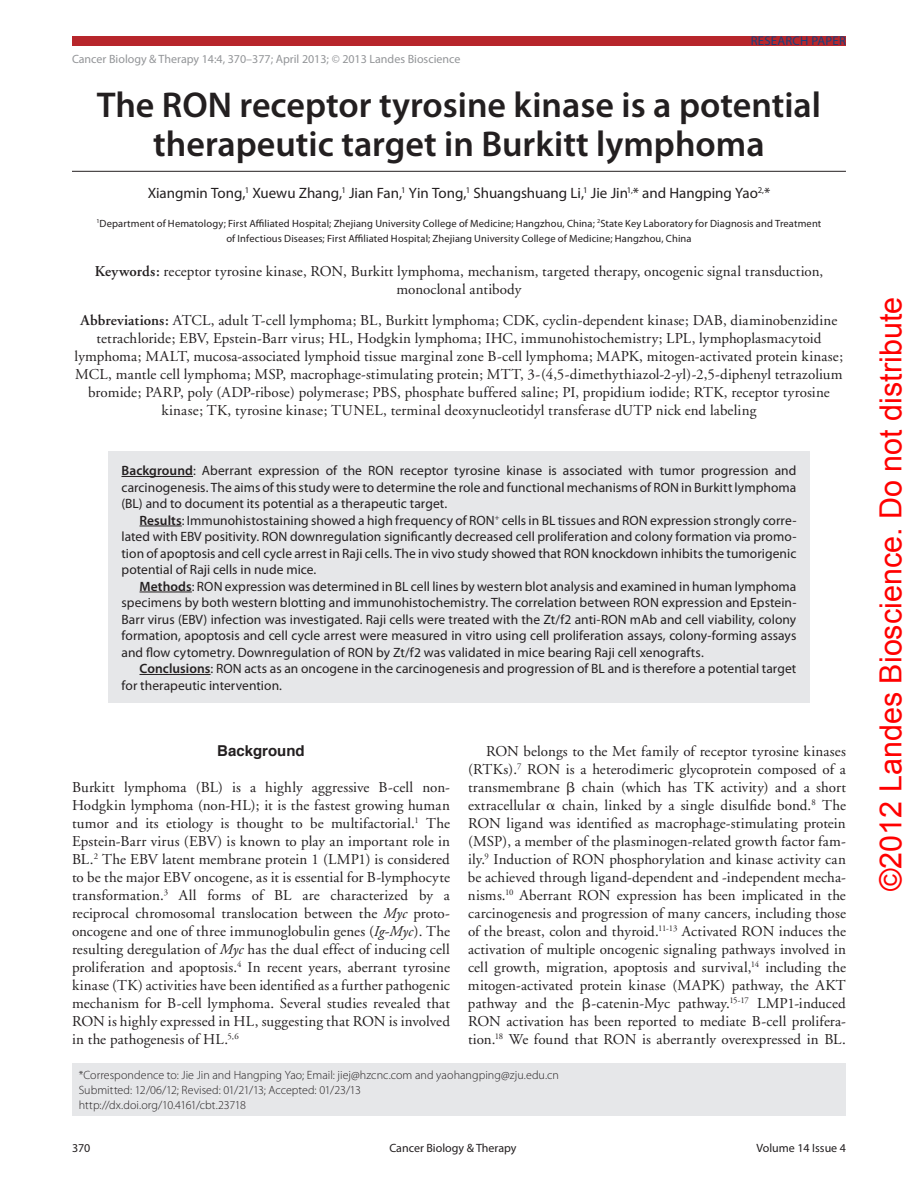
<style>
.page{position:relative;width:918px;height:1188px;background:#fff}
.page>*{position:absolute;margin:0;border:0;box-sizing:border-box;transform-origin:0 0}
.t1{font:600 36px/39px "Myriad Pro";color:#231f20;text-align:center}
.t2{font:30.45px "Arial";color:#f00}
.t3{font:15px/18px "Adobe Garamond";letter-spacing:.01em;color:#231f20;text-align:justify}
.t4{font:15px "Myriad Pro";color:#231f20}
.t5{font:700 15px "Helvetica";color:#231f20}
.t6{font:13.5px/16.5px "Myriad Pro";letter-spacing:.005em;color:#231f20;text-align:justify}
.t7{font:12.75px "Myriad Pro";letter-spacing:.02em;color:#193f7c}
.t8{font:300 12px/15px "Myriad Pro";color:#231f20}
.t9{font:12px "Myriad Pro";color:#939598}
.t10{font:12px "Myriad Pro";color:#231f20}
.t11{font:10.5px/15px "Myriad Pro";letter-spacing:.01em;color:#231f20;text-align:center}
.s1{font-weight:600}
.s2{font-style:italic}
.s3{font-family:"Universal Std Greekw Math Pi"}
</style>
<div class="page">
<div style="left:72px;top:36px;width:774px;height:10px;background:#b7262b"></div>
<div style="left:72px;top:1063px;width:774px;height:53px;background:#e6e7e9"></div>
<div style="left:108px;top:451px;width:702px;height:252px;background:#e6e7e9"></div>
<hr style="left:122px;top:476px;width:71px;height:1px;background:#231f20">
<hr style="left:140px;top:526px;width:42px;height:1px;background:#231f20">
<hr style="left:140px;top:592px;width:52px;height:1px;background:#231f20">
<hr style="left:140px;top:674px;width:71px;height:1px;background:#231f20">
<hr style="left:72px;top:171px;width:774px;height:1px;background:#231f20">
<p class="t9" style="left:72px;top:52px;width:390px">Cancer Biology &amp; Therapy 14:4, 370–377; April 2013; © 2013 Landes Bioscience</p>
<p class="t7" style="left:751px;top:33px;width:94px">research paper</p>
<h1 class="t1" style="left:97px;top:85px;width:726px">The RON receptor tyrosine kinase is a potential therapeutic target in Burkitt lymphoma</h1>
<p class="t4" style="left:148px;top:184px;width:624px">Xiangmin Tong,<sup>1</sup> Xuewu Zhang,<sup>1</sup> Jian Fan,<sup>1</sup> Yin Tong,<sup>1</sup> Shuangshuang Li,<sup>1</sup> Jie Jin<sup>1,</sup>* and Hangping Yao<sup>2,</sup>*</p>
<p class="t11" style="left:97px;top:216px;width:726px"><sup>1</sup>Department of Hematology; First Affiliated Hospital; Zhejiang University College of Medicine; Hangzhou, China; <sup>2</sup>State Key Laboratory for Diagnosis and Treatment of Infectious Diseases; First Affiliated Hospital; Zhejiang University College of Medicine; Hangzhou, China</p>
<p class="t3" style="left:95px;top:263px;width:730px;text-align:center"><span class="s1">Keywords:</span> receptor tyrosine kinase, RON, Burkitt lymphoma, mechanism, targeted therapy, oncogenic signal transduction, monoclonal antibody</p>
<p class="t3" style="left:75px;top:312px;width:770px;text-align:center"><span class="s1">Abbreviations:</span> ATCL, adult T-cell lymphoma; BL, Burkitt lymphoma; CDK, cyclin-dependent kinase; DAB, diaminobenzidine tetrachloride; EBV, Epstein-Barr virus; HL, Hodgkin lymphoma; IHC, immunohistochemistry; LPL, lymphoplasmacytoid lymphoma; MALT, mucosa-associated lymphoid tissue marginal zone B-cell lymphoma; MAPK, mitogen-activated protein kinase; MCL, mantle cell lymphoma; MSP, macrophage-stimulating protein; MTT, 3-(4,5-dimethythiazol-2-yl)-2,5-diphenyl tetrazolium bromide; PARP, poly (ADP-ribose) polymerase; PBS, phosphate buffered saline; PI, propidium iodide; RTK, receptor tyrosine kinase; TK, tyrosine kinase; TUNEL, terminal deoxynucleotidyl transferase dUTP nick end labeling</p>
<p class="t6" style="left:122px;top:462px;width:676px"><span class="s1">Background</span>: Aberrant expression of the RON receptor tyrosine kinase is associated with tumor progression and carcinogenesis. The aims of this study were to determine the role and functional mechanisms of RON in Burkitt lymphoma (BL) and to document its potential as a therapeutic target.</p>
<p class="t6" style="left:121px;top:512px;width:677px;text-indent:18px"><span class="s1">Results</span>: Immunohistostaining showed a high frequency of RON<sup>+</sup> cells in BL tissues and RON expression strongly corre&shy;lated with EBV positivity. RON downregulation significantly decreased cell proliferation and colony formation via promo&shy;tion of apoptosis and cell cycle arrest in Raji cells. The in vivo study showed that RON knockdown inhibits the tumorigenic potential of Raji cells in nude mice.</p>
<p class="t6" style="left:122px;top:578px;width:676px;text-indent:18px"><span class="s1">Methods</span>: RON expression was determined in BL cell lines by western blot analysis and examined in human lymphoma specimens by both western blotting and immunohistochemistry. The correlation between RON expression and Epstein-Barr virus (EBV) infection was investigated. Raji cells were treated with the Zt/f2 anti-RON mAb and cell viability, colony formation, apoptosis and cell cycle arrest were measured in vitro using cell proliferation assays, colony-forming assays and flow cytometry. Downregulation of RON by Zt/f2 was validated in mice bearing Raji cell xenografts.</p>
<p class="t6" style="left:122px;top:660px;width:676px;text-indent:18px"><span class="s1">Conclusions</span>: RON acts as an oncogene in the carcinogenesis and progression of BL and is therefore a potential target for therapeutic intervention.</p>
<p class="t5" style="left:217px;top:739px;width:89px">Background</p>
<p class="t3" style="left:72px;top:779px;width:379px">Burkitt lymphoma (BL) is a highly aggressive B-cell non-Hodgkin lymphoma (non-HL); it is the fastest growing human tumor and its etiology is thought to be multifactorial.<sup>1</sup> The Epstein-Barr virus (EBV) is known to play an important role in BL.<sup>2</sup> The EBV latent membrane protein 1 (LMP1) is considered to be the major EBV oncogene, as it is essential for B-lymphocyte transformation.<sup>3</sup> All forms of BL are characterized by a reciprocal chromosomal translocation between the <span class="s2">Myc</span> proto&shy;oncogene and one of three immunoglobulin genes (<span class="s2">Ig-Myc</span>). The resulting deregulation of <span class="s2">Myc</span> has the dual effect of inducing cell proliferation and apoptosis.<sup>4</sup> In recent years, aberrant tyrosine kinase (TK) activities have been identified as a further pathogenic mechanism for B-cell lymphoma. Several studies revealed that RON is highly expressed in HL, suggesting that RON is involved in the pathogenesis of HL.<sup>5,6</sup></p>
<p class="t3" style="left:468px;top:743px;width:379px;text-indent:18px">RON belongs to the Met family of receptor tyrosine kinases (RTKs).<sup>7</sup> RON is a heterodimeric glycoprotein composed of a transmembrane <span class="s3">β</span> chain (which has TK activity) and a short extracellular <span class="s3">α</span> chain, linked by a single disulfide bond.<sup>8</sup> The RON ligand was identified as macrophage-stimulating protein (MSP), a member of the plasminogen-related growth factor fam&shy;ily.<sup>9</sup> Induction of RON phosphorylation and kinase activity can be achieved through ligand-dependent and -independent mecha&shy;nisms.<sup>10</sup> Aberrant RON expression has been implicated in the carcinogenesis and progression of many cancers, including those of the breast, colon and thyroid.<sup>11-13</sup> Activated RON induces the activation of multiple oncogenic signaling pathways involved in cell growth, migration, apoptosis and survival,<sup>14</sup> including the mitogen-activated protein kinase (MAPK) pathway, the AKT pathway and the <span class="s3">β</span>-catenin-Myc pathway.<sup>15-17</sup> LMP1-induced RON activation has been reported to mediate B-cell prolifera&shy;tion.<sup>18</sup> We found that RON is aberrantly overexpressed in BL.</p>
<p class="t8" style="left:79px;top:1068px;width:482px">*Correspondence to: Jie Jin and Hangping Yao; Email: jiej@hzcnc.com and yaohangping@zju.edu.cn<br>Submitted: 12/06/12; Revised: 01/21/13; Accepted: 01/23/13<br>http://dx.doi.org/10.4161/cbt.23718</p>
<p class="t10" style="left:72px;top:1141px;width:20px">370</p>
<p class="t10" style="left:389px;top:1141px;width:129px">Cancer Biology &amp; Therapy</p>
<p class="t10" style="left:757px;top:1141px;width:91px">Volume 14 Issue 4</p>
<h2 class="t2" style="left:871px;top:891px;width:595px;rotate:-90deg">©2012 Landes Bioscience. Do not distribute</h2>
</div>
